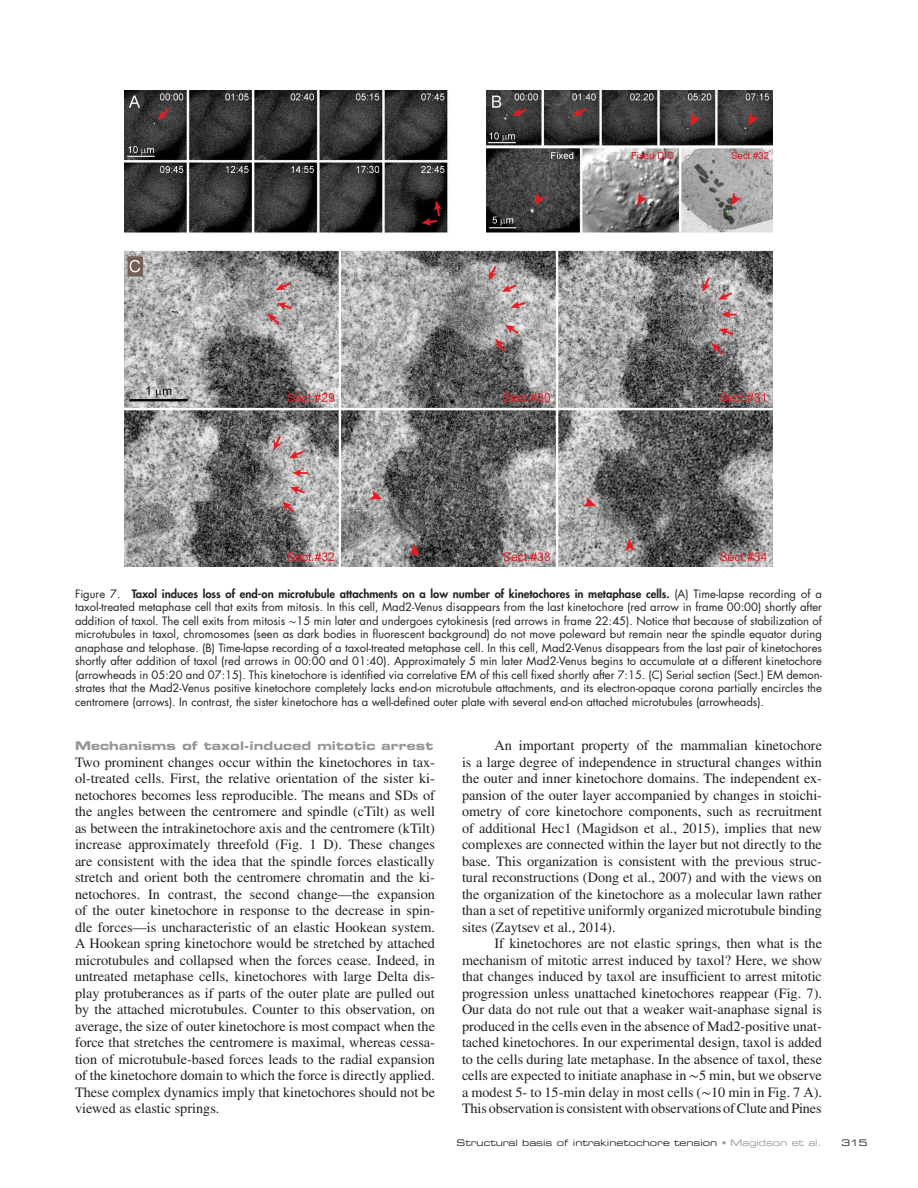
<style>
.page{position:relative;width:918px;height:1188px;background:#fff}
.page>*{position:absolute;margin:0;border:0;box-sizing:border-box;transform-origin:0 0}
.t1{font:14.25px/16.5px "Times LT Std";color:#231f20;text-align:justify}
.t2{font:12px "Eurostile LT Std Bold Ex 2";letter-spacing:.005em;color:#949698}
.t3{font:11.25px/13.5px "Futura Std";color:#231f20;text-align:justify}
.t4{font:9px "Eurostile LT Std Ex 2";color:#231f20}
.s1{font-weight:800}
.s2{font-family:"STIX General"}
.s3{color:#949698}
</style>
<div class="page">
<img style="left:125px;top:90px;width:647px;height:476px">
<p class="t3" style="left:75px;top:587px;width:749px">Figure 7. <span class="s1">Taxol induces loss of end-on microtubule attachments on a low number of kinetochores in metaphase cells.</span> (A) Time-lapse recording of a taxol-treated metaphase cell that exits from mitosis. In this cell, Mad2-Venus disappears from the last kinetochore (red arrow in frame 00:00) shortly after addition of taxol. The cell exits from mitosis <span class="s2">∼</span>15 min later and undergoes cytokinesis (red arrows in frame 22:45). Notice that because of stabilization of microtubules in taxol, chromosomes (seen as dark bodies in fluorescent background) do not move poleward but remain near the spindle equator during anaphase and telophase. (B) Time-lapse recording of a taxol-treated metaphase cell. In this cell, Mad2-Venus disappears from the last pair of kinetochores shortly after addition of taxol (red arrows in 00:00 and 01:40). Approximately 5 min later Mad2-Venus begins to accumulate at a different kinetochore (arrowheads in 05:20 and 07:15). This kinetochore is identified via correlative EM of this cell fixed shortly after 7:15. (C) Serial section (Sect.) EM demon&shy;strates that the Mad2-Venus positive kinetochore completely lacks end-on microtubule attachments, and its electron-opaque corona partially encircles the centromere (arrows). In contrast, the sister kinetochore has a well-defined outer plate with several end-on attached microtubules (arrowheads).</p>
<p class="t2" style="left:75px;top:737px;width:360px">Mechanisms of taxol-induced mitotic arrest</p>
<p class="t1" style="left:75px;top:753px;width:362px">Two prominent changes occur within the kinetochores in tax&shy;ol-treated cells. First, the relative orientation of the sister ki&shy;netochores becomes less reproducible. The means and SDs of the angles between the centromere and spindle (cTilt) as well as between the intrakinetochore axis and the centromere (kTilt) increase approximately threefold (Fig. 1 D). These changes are consistent with the idea that the spindle forces elastically stretch and orient both the centromere chromatin and the ki&shy;netochores. In contrast, the second change—the expansion of the outer kinetochore in response to the decrease in spin&shy;dle forces—is uncharacteristic of an elastic Hookean system.<br>A Hookean spring kinetochore would be stretched by attached microtubules and collapsed when the forces cease. Indeed, in untreated metaphase cells, kinetochores with large Delta dis&shy;play protuberances as if parts of the outer plate are pulled out by the attached microtubules. Counter to this observation, on average, the size of outer kinetochore is most compact when the force that stretches the centromere is maximal, whereas cessa&shy;tion of microtubule-based forces leads to the radial expansion of the kinetochore domain to which the force is directly applied.<br>These complex dynamics imply that kinetochores should not be viewed as elastic springs.</p>
<p class="t1" style="left:462px;top:737px;width:362px;text-indent:32px">An important property of the mammalian kinetochore is a large degree of independence in structural changes within the outer and inner kinetochore domains. The independent ex&shy;pansion of the outer layer accompanied by changes in stoichi&shy;ometry of core kinetochore components, such as recruitment of additional Hec1 (Magidson et al., 2015), implies that new complexes are connected within the layer but not directly to the base. This organization is consistent with the previous struc&shy;tural reconstructions (Dong et al., 2007) and with the views on the organization of the kinetochore as a molecular lawn rather than a set of repetitive uniformly organized microtubule binding sites (Zaytsev et al., 2014).</p>
<p class="t1" style="left:462px;top:935px;width:362px;text-indent:32px">If kinetochores are not elastic springs, then what is the mechanism of mitotic arrest induced by taxol? Here, we show that changes induced by taxol are insufficient to arrest mitotic progression unless unattached kinetochores reappear (Fig. 7).<br>Our data do not rule out that a weaker wait-anaphase signal is produced in the cells even in the absence of Mad2-positive unat&shy;tached kinetochores. In our experimental design, taxol is added to the cells during late metaphase. In the absence of taxol, these cells are expected to initiate anaphase in <span class="s2">∼</span>5 min, but we observe a modest 5- to 15-min delay in most cells (<span class="s2">∼</span>10 min in Fig. 7 A).<br>This observation is consistent with observations of Clute and Pines</p>
<p class="t4" style="left:457px;top:1136px;width:367px">Structural basis of intrakinetochore tension <span class="s3">• Magidson et al.</span></p>
<p class="t4" style="left:841px;top:1136px;width:28px">315</p>
</div>
